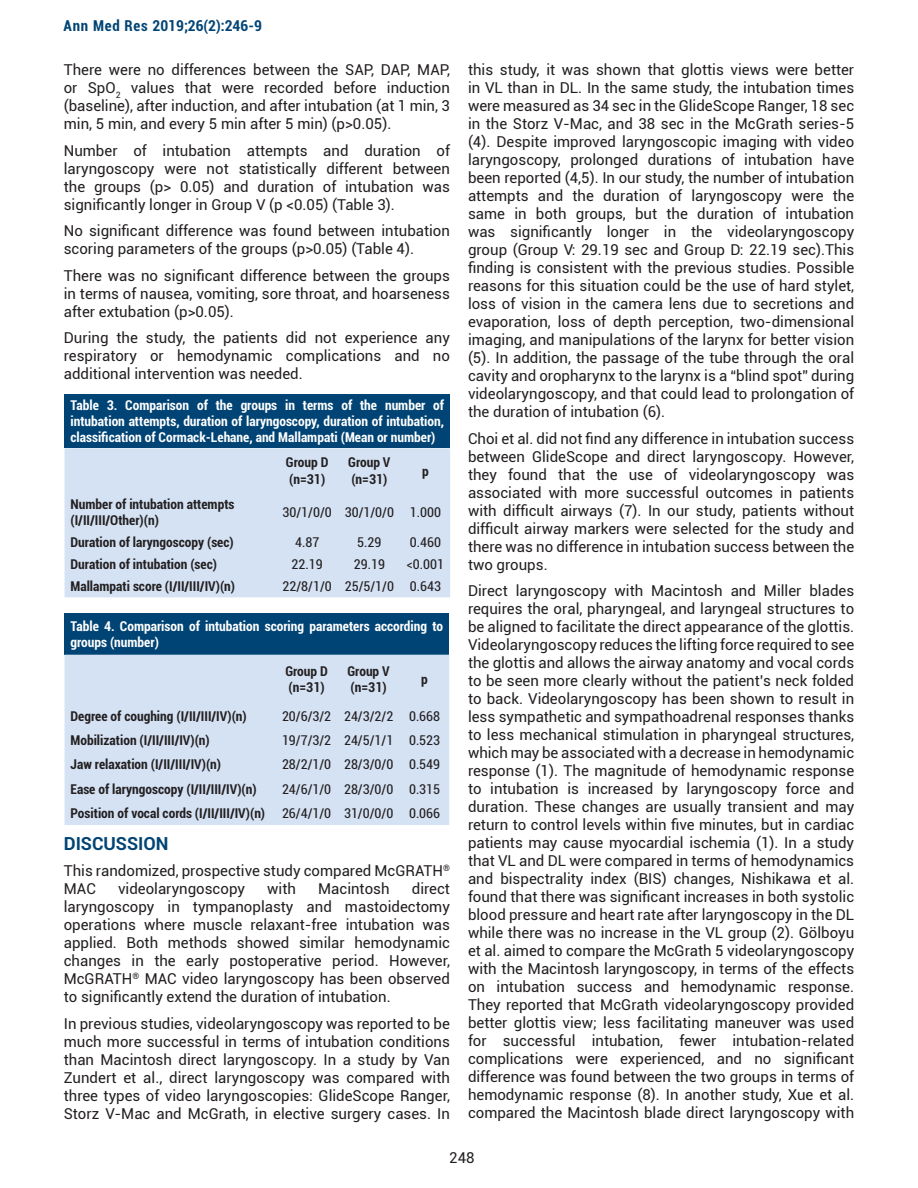
<style>
.page{position:relative;width:918px;height:1188px;background:#fff}
.page>*{position:absolute;margin:0;border:0;box-sizing:border-box;transform-origin:0 0}
.t1{font:700 18px "Roboto";color:#004475}
.t2{font:15px/18px "Roboto";color:#231f20;text-align:justify}
.t3{font:700 condensed 15px "Roboto";letter-spacing:.025em;color:#004475}
.tablo_içerik{font:700 condensed 13.5px "Roboto";color:#231f20}
.tablo_başlık{font:700 condensed 13.5px/16.2px "Roboto";color:#fff;text-align:justify}
.tablo_içerik-2{font:condensed 13.5px "Roboto";color:#231f20}
</style>
<div class="page">
<div style="left:65px;top:394px;width:385px;height:54px;background:#004475"></div>
<div style="left:65px;top:448px;width:385px;height:149px;background:#d4e2f4"></div>
<div style="left:65px;top:613px;width:384px;height:42px;background:#004475"></div>
<div style="left:65px;top:655px;width:384px;height:170px;background:#d4e2f4"></div>
<p class="t3" style="left:64px;top:15px;width:200px">Ann Med Res 2019;26(2):246-9</p>
<p class="t2" style="left:64px;top:60px;width:388px">There were no differences between the SAP, DAP, MAP, or SpO<sub>2</sub> values that were recorded before induction (baseline), after induction, and after intubation (at 1 min, 3 min, 5 min, and every 5 min after 5 min) (p&gt;0.05).</p>
<p class="t2" style="left:64px;top:141px;width:388px">Number of intubation attempts and duration of laryngoscopy were not statistically different between the groups (p&gt; 0.05) and duration of intubation was significantly longer in Group V (p &lt;0.05) (Table 3).</p>
<p class="t2" style="left:64px;top:221px;width:388px">No significant difference was found between intubation scoring parameters of the groups (p&gt;0.05) (Table 4).</p>
<p class="t2" style="left:64px;top:266px;width:388px">There was no significant difference between the groups in terms of nausea, vomiting, sore throat, and hoarseness after extubation (p&gt;0.05).</p>
<p class="t2" style="left:64px;top:328px;width:388px">During the study, the patients did not experience any respiratory or hemodynamic complications and no additional intervention was needed.</p>
<p class="tablo_başlık" style="left:71px;top:396px;width:375px">Table 3. Comparison of the groups in terms of the number of intubation attempts, duration of laryngoscopy, duration of intubation, classification of Cormack-Lehane, and Mallampati (Mean or number)</p>
<p class="tablo_içerik" style="left:286px;top:453px;width:44px">Group D</p>
<p class="tablo_içerik" style="left:289px;top:469px;width:38px">(n=31)</p>
<p class="tablo_içerik" style="left:348px;top:453px;width:44px">Group V</p>
<p class="tablo_içerik" style="left:351px;top:469px;width:38px">(n=31)</p>
<p class="tablo_içerik" style="left:422px;top:461px;width:8px">p</p>
<p class="tablo_içerik" style="left:71px;top:495px;width:165px">Number of intubation attempts</p>
<p class="tablo_içerik" style="left:71px;top:511px;width:90px">(I/II/III/Other)(n)</p>
<p class="tablo_içerik-2" style="left:283px;top:503px;width:51px">30/1/0/0</p>
<p class="tablo_içerik-2" style="left:345px;top:503px;width:51px">30/1/0/0</p>
<p class="tablo_içerik-2" style="left:410px;top:503px;width:33px">1.000</p>
<p class="tablo_içerik" style="left:71px;top:533px;width:165px">Duration of laryngoscopy (sec)</p>
<p class="tablo_içerik-2" style="left:295px;top:533px;width:26px">4.87</p>
<p class="tablo_içerik-2" style="left:357px;top:533px;width:26px">5.29</p>
<p class="tablo_içerik-2" style="left:410px;top:533px;width:33px">0.460</p>
<p class="tablo_içerik" style="left:71px;top:555px;width:148px">Duration of intubation (sec)</p>
<p class="tablo_içerik-2" style="left:292px;top:555px;width:33px">22.19</p>
<p class="tablo_içerik-2" style="left:354px;top:555px;width:33px">29.19</p>
<p class="tablo_içerik-2" style="left:407px;top:555px;width:39px">&lt;0.001</p>
<p class="tablo_içerik" style="left:71px;top:577px;width:166px">Mallampati score (I/II/III/IV)(n)</p>
<p class="tablo_içerik-2" style="left:283px;top:577px;width:51px">22/8/1/0</p>
<p class="tablo_içerik-2" style="left:345px;top:577px;width:51px">25/5/1/0</p>
<p class="tablo_içerik-2" style="left:410px;top:577px;width:33px">0.643</p>
<p class="tablo_başlık" style="left:71px;top:617px;width:374px">Table 4. Comparison of intubation scoring parameters according to groups (number)</p>
<p class="tablo_içerik" style="left:285px;top:662px;width:44px">Group D</p>
<p class="tablo_içerik" style="left:289px;top:678px;width:38px">(n=31)</p>
<p class="tablo_içerik" style="left:348px;top:662px;width:44px">Group V</p>
<p class="tablo_içerik" style="left:351px;top:678px;width:38px">(n=31)</p>
<p class="tablo_içerik" style="left:421px;top:670px;width:8px">p</p>
<p class="tablo_içerik" style="left:71px;top:706px;width:178px">Degree of coughing (I/II/III/IV)(n)</p>
<p class="tablo_içerik-2" style="left:282px;top:706px;width:51px">20/6/3/2</p>
<p class="tablo_içerik-2" style="left:344px;top:706px;width:51px">24/3/2/2</p>
<p class="tablo_içerik-2" style="left:409px;top:706px;width:33px">0.668</p>
<p class="tablo_içerik" style="left:71px;top:731px;width:141px">Mobilization (I/II/III/IV)(n)</p>
<p class="tablo_içerik-2" style="left:282px;top:731px;width:51px">19/7/3/2</p>
<p class="tablo_içerik-2" style="left:344px;top:731px;width:51px">24/5/1/1</p>
<p class="tablo_içerik-2" style="left:409px;top:731px;width:33px">0.523</p>
<p class="tablo_içerik" style="left:71px;top:755px;width:152px">Jaw relaxation (I/II/III/IV)(n)</p>
<p class="tablo_içerik-2" style="left:282px;top:755px;width:51px">28/2/1/0</p>
<p class="tablo_içerik-2" style="left:344px;top:755px;width:51px">28/3/0/0</p>
<p class="tablo_içerik-2" style="left:409px;top:755px;width:33px">0.549</p>
<p class="tablo_içerik" style="left:71px;top:779px;width:188px">Ease of laryngoscopy (I/II/III/IV)(n)</p>
<p class="tablo_içerik-2" style="left:282px;top:779px;width:51px">24/6/1/0</p>
<p class="tablo_içerik-2" style="left:344px;top:779px;width:51px">28/3/0/0</p>
<p class="tablo_içerik-2" style="left:409px;top:779px;width:33px">0.315</p>
<p class="tablo_içerik" style="left:71px;top:804px;width:196px">Position of vocal cords (I/II/III/IV)(n)</p>
<p class="tablo_içerik-2" style="left:282px;top:804px;width:51px">26/4/1/0</p>
<p class="tablo_içerik-2" style="left:344px;top:804px;width:51px">31/0/0/0</p>
<p class="tablo_içerik-2" style="left:409px;top:804px;width:33px">0.066</p>
<p class="t1" style="left:64px;top:831px;width:106px">DISCUSSION</p>
<p class="t2" style="left:64px;top:861px;width:388px">This randomized, prospective study compared McGRATH<sup>®<br></sup>MAC</p>
<p class="t2" style="left:64px;top:879px;width:388px;text-indent:348px">direct laryngoscopy in tympanoplasty and mastoidectomy operations where muscle relaxant-free intubation was applied. Both methods showed similar hemodynamic changes in the early postoperative period. However, McGRATH<sup>®</sup> MAC video laryngoscopy has been observed to significantly extend the duration of intubation.</p>
<p class="t2" style="left:64px;top:1014px;width:388px">In previous studies, videolaryngoscopy was reported to be much more successful in terms of intubation conditions than Macintosh direct laryngoscopy. In a study by Van Zundert et al., direct laryngoscopy was compared with three types of video laryngoscopies: GlideScope Ranger, Storz V-Mac and McGrath, in elective surgery cases. In</p>
<p class="t2" style="left:118px;top:879px;width:128px">videolaryngoscopy</p>
<p class="t2" style="left:267px;top:879px;width:30px">with</p>
<p class="t2" style="left:318px;top:879px;width:73px">Macintosh</p>
<p class="t2" style="left:468px;top:60px;width:388px">this study, it was shown that glottis views were better in VL than in DL. In the same study, the intubation times were measured as 34 sec in the GlideScope Ranger, 18 sec in the Storz V-Mac, and 38 sec in the McGrath series-5 (4). Despite improved laryngoscopic imaging with video laryngoscopy, prolonged durations of intubation have been reported (4,5). In our study, the number of intubation attempts and the duration of laryngoscopy were the same in both groups, but the duration of intubation was significantly longer in the videolaryngoscopy group (Group V: 29.19 sec and Group D: 22.19 sec).This finding is consistent with the previous studies. Possible reasons for this situation could be the use of hard stylet, loss of vision in the camera lens due to secretions and evaporation, loss of depth perception, two-dimensional imaging, and manipulations of the larynx for better vision (5). In addition, the passage of the tube through the oral cavity and oropharynx to the larynx is a “blind spot” during videolaryngoscopy, and that could lead to prolongation of the duration of intubation (6).</p>
<p class="t2" style="left:468px;top:429px;width:388px">Choi et al. did not find any difference in intubation success between GlideScope and direct laryngoscopy. However, they found that the use of videolaryngoscopy was associated with more successful outcomes in patients with difficult airways (7). In our study, patients without difficult airway markers were selected for the study and there was no difference in intubation success between the two groups.</p>
<p class="t2" style="left:468px;top:581px;width:388px">Direct laryngoscopy with Macintosh and Miller blades requires the oral, pharyngeal, and laryngeal structures to be aligned to facilitate the direct appearance of the glottis.<br>Videolaryngoscopy reduces the lifting force required to see the glottis and allows the airway anatomy and vocal cords to be seen more clearly without the patient’s neck folded to back. Videolaryngoscopy has been shown to result in less sympathetic and sympathoadrenal responses thanks to less mechanical stimulation in pharyngeal structures, which may be associated with a decrease in hemodynamic response (1). The magnitude of hemodynamic response to intubation is increased by laryngoscopy force and duration. These changes are usually transient and may return to control levels within five minutes, but in cardiac patients may cause myocardial ischemia (1). In a study that VL and DL were compared in terms of hemodynamics and bispectrality index (BIS) changes, Nishikawa et al. found that there was significant increases in both systolic blood pressure and heart rate after laryngoscopy in the DL while there was no increase in the VL group (2). Gölboyu et al. aimed to compare the McGrath 5 videolaryngoscopy with the Macintosh laryngoscopy, in terms of the effects on intubation success and hemodynamic response.<br>They reported that McGrath videolaryngoscopy provided better glottis view; less facilitating maneuver was used for successful intubation, fewer intubation-related complications were experienced, and no significant difference was found between the two groups in terms of hemodynamic response (8). In another study, Xue et al. compared the Macintosh blade direct laryngoscopy with</p>
<p class="t2" style="left:449px;top:1148px;width:27px">248</p>
</div>
